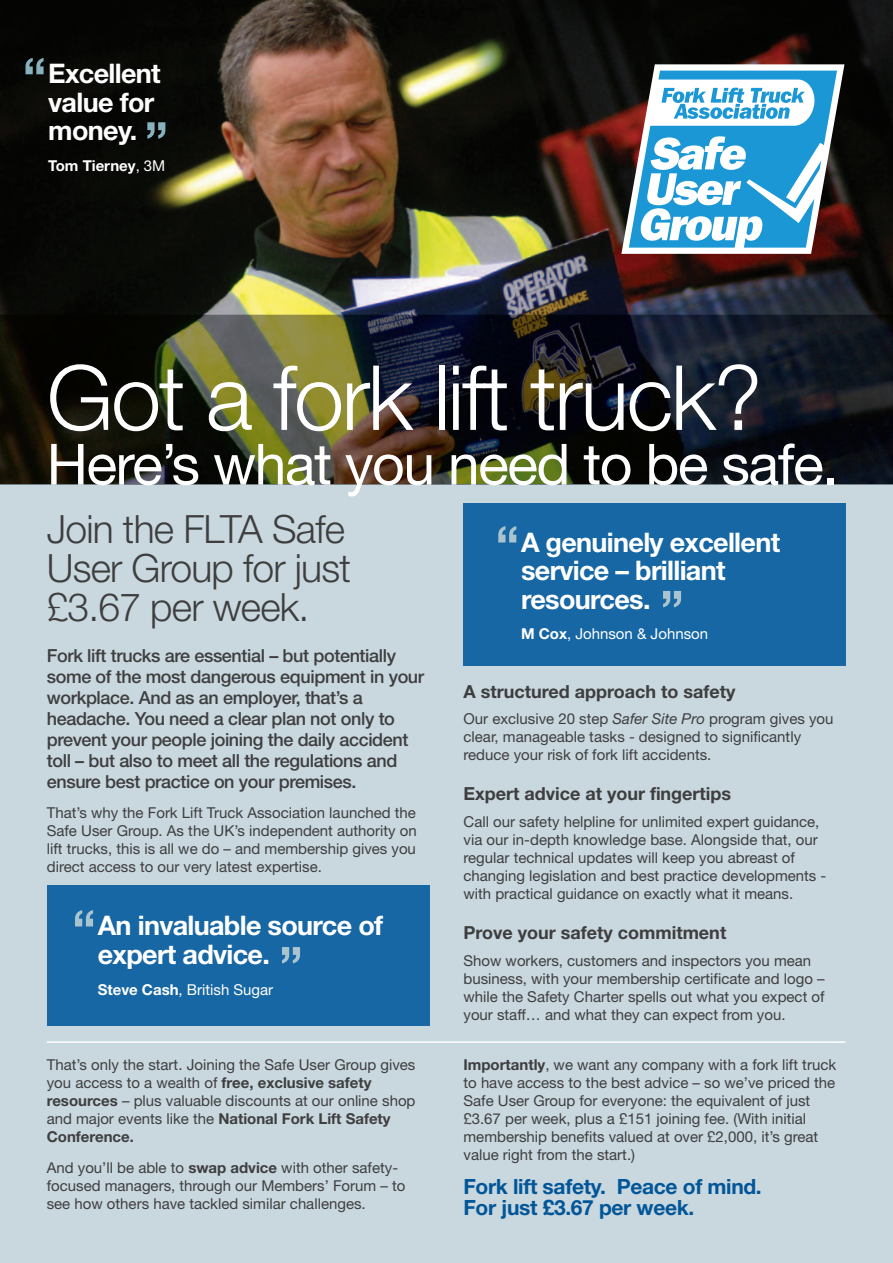
<style>
.page{position:relative;width:893px;height:1263px;background:#fff}
.page>*{position:absolute;margin:0;border:0;box-sizing:border-box;transform-origin:0 0}
.t1{font:300 90px "Helvetica Neue";letter-spacing:-.025em;color:#fff}
.t2{font:57px "Helvetica Neue";letter-spacing:-.025em;color:#fff}
.t3{font:700 50.85px "Helvetica Neue";color:#a9c3cf}
.t4{font:700 50.85px "Helvetica Neue";color:#88b1c0}
.t5{font:300 39px/39px "Helvetica Neue";letter-spacing:-.02em;color:#3e3e3f}
.t6{font:700 27px/28.5px "Helvetica Neue";letter-spacing:-.025em;color:#fff}
.t7{font:700 21px/21px "Helvetica Neue";letter-spacing:-.015em;color:#015698}
.t8{font:500 18px/21px "Helvetica Neue";letter-spacing:-.02em;color:#3e3e3f}
.t9{font:700 18px "Helvetica Neue";color:#3e3e3f}
.t10{font:15px/18px "Helvetica Neue";color:#3e3e3f}
.t11{font:15px "Helvetica Neue";color:#fff}
.t12{font:700 15px "Helvetica Neue";color:#fff}
.s1{font-weight:400}
.s2{font-weight:700}
.s3{font-style:italic}
</style>
<div class="page">
<img style="left:0;top:0;width:893px;height:315px">
<div style="left:0;top:485px;width:893px;height:778px;background:#c9d7df"></div>
<div style="left:463px;top:503px;width:383px;height:162px;background:#1667a4"></div>
<div style="left:47px;top:886px;width:382px;height:140px;background:#1667a4"></div>
<img style="left:0;top:315px;width:893px;height:170px">
<hr style="left:47px;top:1041px;width:798px;height:2px;background:#fff">
<svg style="left:588px;top:25px;width:290px;height:231px;background:#1a0e0b"></svg>
<svg style="left:621px;top:64px;width:223px;height:190px"></svg>
<h3 class="t4" style="left:23px;top:58px;width:25px">“</h3>
<h3 class="t6" style="left:48px;top:62px;width:114px">Excellent value for money.</h3>
<p class="t12" style="left:48px;top:160px;width:119px">Tom Tierney<span class="s1">, 3M</span></p>
<h3 class="t4" style="left:168px;top:139px;width:25px;rotate:180deg">“</h3>
<h1 class="t1" style="left:47px;top:366px;width:717px">Got a fork lift truck?</h1>
<h2 class="t2" style="left:47px;top:444px;width:793px">Here’s what you need to be safe.</h2>
<h3 class="t5" style="left:47px;top:513px;width:306px">Join the FLTA Safe<br>User Group for just £3.67 per week.</h3>
<p class="t8" style="left:47px;top:646px;width:379px">Fork lift trucks are essential – but potentially some of the most dangerous equipment in your workplace. And as an employer, that’s a headache. You need a clear plan not only to prevent your people joining the daily accident toll – but also to meet all the regulations and ensure best practice on your premises.</p>
<p class="t10" style="left:47px;top:805px;width:372px;text-align:justify">That’s why the Fork Lift Truck Association launched the Safe User Group. As the UK’s independent authority on lift trucks, this is all we do – and membership gives you direct access to our very latest expertise.</p>
<h3 class="t3" style="left:72px;top:910px;width:25px">“</h3>
<h3 class="t6" style="left:98px;top:914px;width:287px">An invaluable source of expert advice.</h3>
<p class="t11" style="left:98px;top:984px;width:177px"><span class="s2">Steve Cash</span>, British Sugar</p>
<h3 class="t3" style="left:303px;top:963px;width:25px;rotate:180deg">“</h3>
<p class="t10" style="left:47px;top:1057px;width:370px">That’s only the start. Joining the Safe User Group gives you access to a wealth of <span class="s2">free, exclusive safety resources</span> – plus valuable discounts at our online shop and major events like the <span class="s2">National Fork Lift Safety Conference.</span></p>
<p class="t10" style="left:47px;top:1160px;width:360px">And you’ll be able to <span class="s2">swap advice</span> with other safety&shy;focused managers, through our Members’ Forum – to see how others have tackled similar challenges.</p>
<h3 class="t3" style="left:495px;top:526px;width:25px">“</h3>
<h3 class="t6" style="left:521px;top:530px;width:261px">A genuinely excellent service – brilliant resources.</h3>
<p class="t11" style="left:521px;top:628px;width:189px"><span class="s2">M Cox</span>, Johnson &amp; Johnson</p>
<h3 class="t3" style="left:684px;top:607px;width:25px;rotate:180deg">“</h3>
<p class="t9" style="left:463px;top:685px;width:273px">A structured approach to safety</p>
<p class="t10" style="left:463px;top:711px;width:371px">Our exclusive 20 step <span class="s3">Safer Site Pro</span> program gives you clear, manageable tasks - designed to significantly reduce your risk of fork lift accidents.</p>
<p class="t9" style="left:463px;top:787px;width:269px">Expert advice at your fingertips</p>
<p class="t10" style="left:463px;top:814px;width:364px">Call our safety helpline for unlimited expert guidance, via our in-depth knowledge base. Alongside that, our regular technical updates will keep you abreast of changing legislation and best practice developments - with practical guidance on exactly what it means.</p>
<p class="t9" style="left:463px;top:926px;width:264px">Prove your safety commitment</p>
<p class="t10" style="left:463px;top:953px;width:363px">Show workers, customers and inspectors you mean business, with your membership certificate and logo – while the Safety Charter spells out what you expect of your staff… and what they can expect from you.</p>
<p class="t10" style="left:463px;top:1057px;width:374px"><span class="s2">Importantly</span>, we want any company with a fork lift truck to have access to the best advice – so we’ve priced the Safe User Group for everyone: the equivalent of just £3.67 per week, plus a £151 joining fee. (With initial membership benefits valued at over £2,000, it’s great value right from the start.)</p>
<h3 class="t7" style="left:463px;top:1178px;width:300px">Fork lift safety. Peace of mind.<br>For just £3.67 per week.</h3>
</div>
